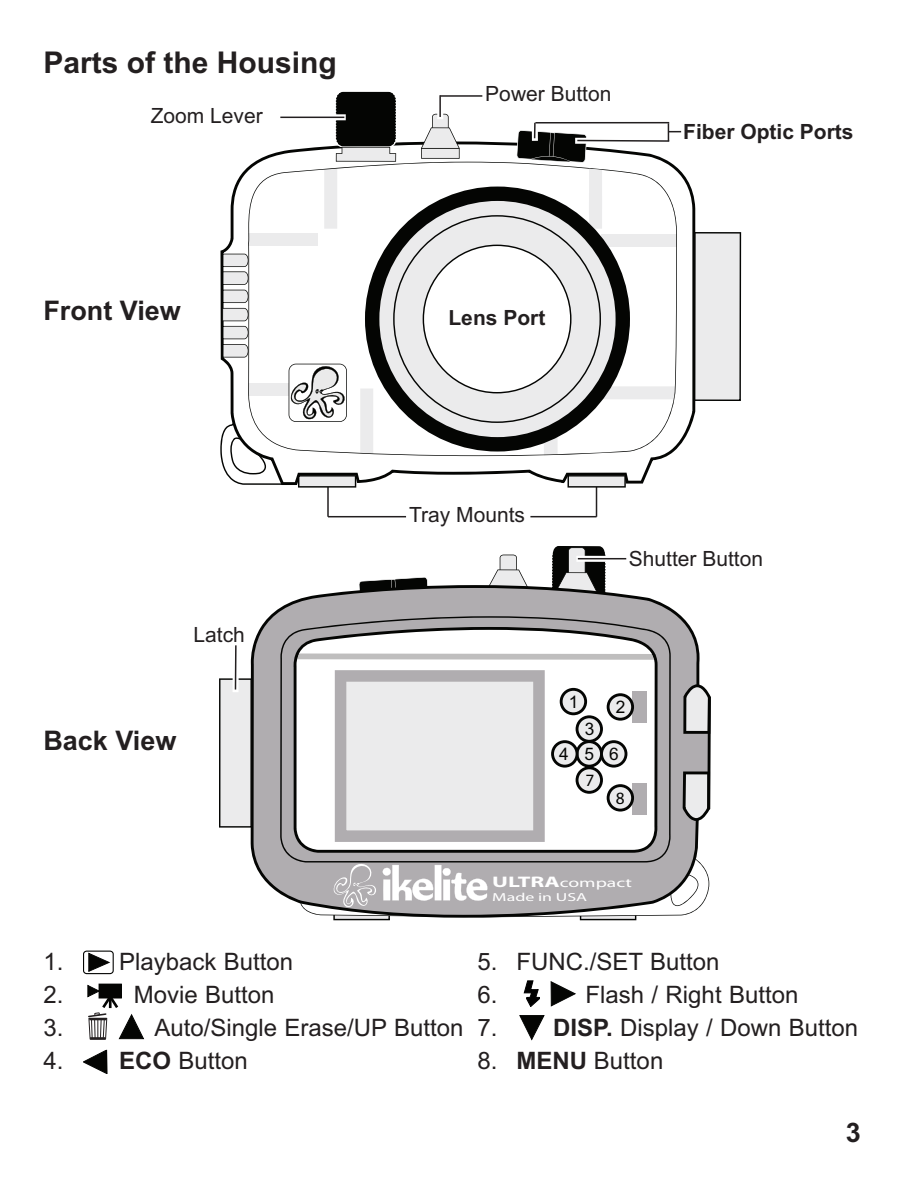
<style>
.page{position:relative;width:918px;height:1188px;background:#fff}
.page>*{position:absolute;margin:0;border:0;box-sizing:border-box;transform-origin:0 0}
.t1{font:700 30px "Arial";color:#231f20}
.t2{font:700 27px "Arial";color:#231f20}
.t3{font:24px/33px "Arial";color:#231f20}
.t4{font:21px "Arial";color:#231f20}
.t5{font:700 21px "Arial";color:#231f20}
.t6{font:17.4px "Arial";color:#040503}
.t7{font:17.4px "Myriad";color:#040503}
.t8{font:12.9px "Myriad Pro";color:#fff;scale:1.52 1}
.t9{font:11.7px "Myriad";color:#fff;scale:1.53 1}
.s1{font-weight:700;font-size:15.3px}
.s2{font-weight:700}
</style>
<div class="page">
<hr style="left:327px;top:484px;width:2px;height:33px;background:#231f20">
<hr style="left:596px;top:484px;width:1px;height:33px;background:#231f20">
<svg style="left:552px;top:546px;width:54px;height:26px"></svg>
<svg style="left:496px;top:555px;width:25px;height:17px"></svg>
<svg style="left:250px;top:572px;width:356px;height:276px"></svg>
<svg style="left:251px;top:585px;width:460px;height:319px;fill:#b0adb0"></svg>
<svg style="left:280px;top:616px;width:391px;height:247px"></svg>
<svg style="left:219px;top:678px;width:33px;height:150px;background:#d2d2d2"></svg>
<svg style="left:683px;top:672px;width:28px;height:62px;background:#acacac"></svg>
<svg style="left:683px;top:772px;width:27px;height:62px;background:#afafaf"></svg>
<svg style="left:300px;top:859px;width:411px;height:61px"></svg>
<svg style="left:335px;top:670px;width:210px;height:172px;background:#dddcde"></svg>
<div style="left:632px;top:691px;width:15px;height:32px;background:#b0adb0"></div>
<div style="left:632px;top:783px;width:15px;height:32px;background:#b0adb0"></div>
<svg style="left:551px;top:688px;width:83px;height:124px"></svg>
<svg style="left:297px;top:653px;width:358px;height:7px;background:#c8c7c7"></svg>
<svg style="left:221px;top:142px;width:474px;height:343px"></svg>
<svg style="left:694px;top:232px;width:47px;height:169px;background:#d8d9d9"></svg>
<svg style="left:248px;top:162px;width:429px;height:294px"></svg>
<svg style="left:222px;top:254px;width:27px;height:104px"></svg>
<svg style="left:568px;top:475px;width:58px;height:13px"></svg>
<svg style="left:220px;top:364px;width:136px;height:124px"></svg>
<svg style="left:421px;top:114px;width:39px;height:45px"></svg>
<svg style="left:335px;top:92px;width:61px;height:70px;background:#393a39"></svg>
<svg style="left:365px;top:187px;width:265px;height:265px"></svg>
<svg style="left:393px;top:169px;width:282px;height:254px"></svg>
<svg style="left:233px;top:662px;width:6px;height:30px"></svg>
<svg style="left:298px;top:114px;width:48px;height:6px"></svg>
<div style="left:437px;top:106px;width:6px;height:13px;background:#fff"></div>
<svg style="left:83px;top:1050px;width:24px;height:24px"></svg>
<svg style="left:551px;top:982px;width:24px;height:24px"></svg>
<svg style="left:520px;top:1015px;width:24px;height:25px"></svg>
<svg style="left:88px;top:953px;width:22px;height:19px"></svg>
<div style="left:83px;top:951px;width:31px;height:23px;border:1px solid #040503;border-radius:3px"></div>
<div style="left:99px;top:984px;width:23px;height:14px;border:1px solid #040503"></div>
<svg style="left:524px;top:981px;width:16px;height:26px"></svg>
<hr style="left:280px;top:117px;width:64px;height:1px;background:#231f20">
<hr style="left:440px;top:95px;width:42px;height:2px;background:#231f20">
<hr style="left:235px;top:645px;width:2px;height:45px;background:#231f20">
<svg style="left:576px;top:556px;width:34px;height:6px"></svg>
<hr style="left:578px;top:558px;width:48px;height:1px;background:#231f20">
<hr style="left:530px;top:516px;width:67px;height:1px;background:#231f20">
<hr style="left:328px;top:516px;width:78px;height:1px;background:#231f20">
<hr style="left:439px;top:95px;width:2px;height:22px;background:#231f20">
<svg style="left:88px;top:985px;width:56px;height:55px"></svg>
<svg style="left:587px;top:139px;width:42px;height:5px"></svg>
<svg style="left:517px;top:123px;width:70px;height:40px"></svg>
<hr style="left:577px;top:140px;width:92px;height:2px;background:#231f20">
<hr style="left:535px;top:122px;width:134px;height:2px;background:#231f20">
<svg style="left:668px;top:123px;width:13px;height:18px"></svg>
<p class="t1" style="left:43px;top:45px;width:295px">Parts of the Housing</p>
<p class="t4" style="left:151px;top:103px;width:114px">Zoom Lever</p>
<p class="t4" style="left:485px;top:82px;width:128px">Power Button</p>
<p class="t2" style="left:43px;top:295px;width:139px">Front View</p>
<p class="t5" style="left:448px;top:306px;width:98px">Lens Port</p>
<p class="t5" style="left:683px;top:120px;width:172px">Fiber Optic Ports</p>
<p class="t4" style="left:194px;top:623px;width:53px">Latch</p>
<p class="t4" style="left:409px;top:503px;width:117px">Tray Mounts</p>
<p class="t4" style="left:629px;top:546px;width:136px">Shutter Button</p>
<p class="t2" style="left:43px;top:725px;width:135px">Back View</p>
<p class="t6" style="left:569px;top:690px;width:11px">1</p>
<p class="t6" style="left:616px;top:695px;width:11px">2</p>
<p class="t6" style="left:559px;top:742px;width:11px">4</p>
<p class="t6" style="left:585px;top:717px;width:11px">3</p>
<p class="t6" style="left:584px;top:742px;width:11px">5</p>
<p class="t7" style="left:586px;top:773px;width:10px">7</p>
<p class="t6" style="left:609px;top:742px;width:11px">6</p>
<p class="t7" style="left:616px;top:791px;width:10px">8</p>
<p class="t8" style="left:492px;top:878px;width:93px"><span class="s1">ULTRA</span>compact</p>
<p class="t9" style="left:492px;top:892px;width:64px">Made in USA</p>
<p class="t3" style="left:43px;top:945px;width:251px">1. Playback Button<br>2.</p>
<p class="t3" style="left:134px;top:978px;width:142px">Movie Button</p>
<p class="t3" style="left:43px;top:1011px;width:22px">3.</p>
<p class="t3" style="left:154px;top:1011px;width:311px">Auto/Single Erase/UP Button</p>
<p class="t3" style="left:43px;top:1044px;width:206px">4. <span class="s2">ECO</span> Button</p>
<p class="t3" style="left:478px;top:945px;width:243px">5. FUNC./SET Button<br>6.</p>
<p class="t3" style="left:586px;top:978px;width:214px">Flash / Right Button</p>
<p class="t3" style="left:478px;top:1011px;width:382px">7. <span class="s2">DISP.</span> Display / Down Button</p>
<p class="t3" style="left:478px;top:1044px;width:187px">8. <span class="s2">MENU</span> Button</p>
<p class="t2" style="left:846px;top:1117px;width:17px">3</p>
</div>
